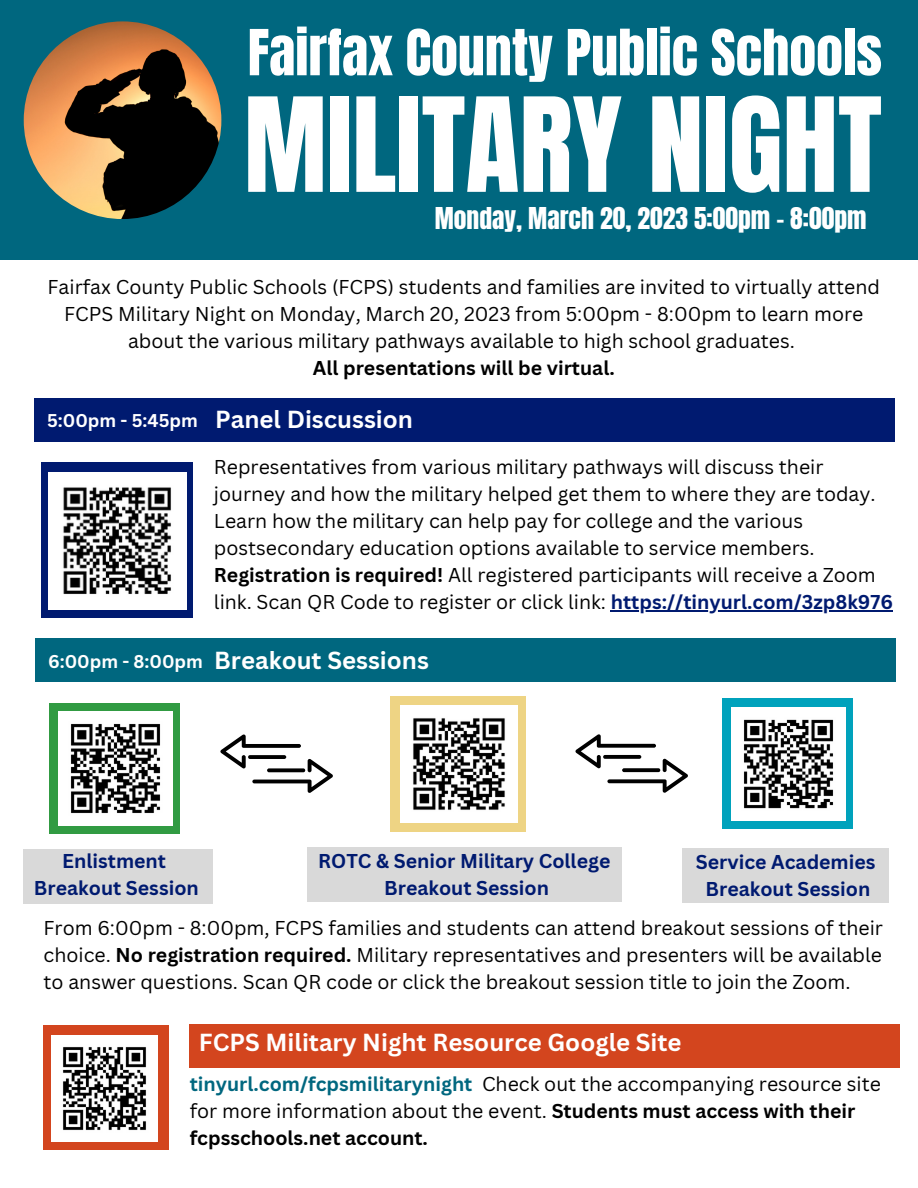
<style>
.page{position:relative;width:918px;height:1188px;background:#fff}
.page>*{position:absolute;margin:0;border:0;box-sizing:border-box;transform-origin:0 0}
.t1{font:111.15px "Anton";color:#fff}
.t2{font:54px "Anton";color:#fff}
.t3{font:25.65px "Anton";color:#fff}
.t4{font:700 24px "Canva Sans";color:#fff}
.t5{font:19.5px/27px "Canva Sans";color:#000}
.t6{font:700 19.5px/27px "Canva Sans";color:#001a70;text-align:center}
.t7{font:700 19.5px "Canva Sans";color:#000}
.t8{font:700 18px "Canva Sans";color:#fff}
.s1{font-weight:700}
.s2{font-weight:700;color:#001a70}
.s3{font-weight:700;color:#00677f}
</style>
<div class="page">
<div style="left:0;top:0;width:918px;height:259px;background:#00677f"></div>
<img style="left:24px;top:21px;width:197px;height:198px;border-radius:50%">
<div style="left:41px;top:463px;width:152px;height:155px;background:#001a70"></div>
<div style="left:49px;top:703px;width:130px;height:130px;background:#319b42"></div>
<img style="left:59px;top:712px;width:113px;height:113px">
<div style="left:391px;top:696px;width:135px;height:135px;background:#eed484"></div>
<img style="left:400px;top:705px;width:117px;height:117px">
<div style="left:722px;top:698px;width:131px;height:131px;background:#00a2bc"></div>
<img style="left:731px;top:707px;width:114px;height:114px">
<div style="left:44px;top:1026px;width:125px;height:124px;background:#d3451e"></div>
<img style="left:51px;top:1035px;width:106px;height:106px">
<div style="left:34px;top:399px;width:860px;height:43px;background:#001a70"></div>
<div style="left:35px;top:639px;width:860px;height:43px;background:#00677f"></div>
<div style="left:190px;top:1024px;width:710px;height:43px;background:#d3451e"></div>
<svg style="left:575px;top:734px;width:113px;height:59px"></svg>
<svg style="left:220px;top:734px;width:113px;height:59px"></svg>
<div style="left:24px;top:849px;width:189px;height:54px;background:#d9d9d9"></div>
<div style="left:308px;top:847px;width:314px;height:54px;background:#d9d9d9"></div>
<div style="left:682px;top:848px;width:206px;height:54px;background:#d9d9d9"></div>
<img style="left:49px;top:472px;width:137px;height:137px">
<hr style="left:611px;top:610px;width:282px;height:2px;background:#001a70">
<h2 class="t2" style="left:248px;top:14px;width:636px">Fairfax County Public Schools</h2>
<h1 class="t1" style="left:244px;top:65px;width:640px">MILITARY NIGHT</h1>
<h3 class="t3" style="left:435px;top:199px;width:433px">Monday, March 20, 2023 5:00pm - 8:00pm</h3>
<p class="t5" style="left:48px;top:273px;width:834px;text-align:center">Fairfax County Public Schools (FCPS) students and families are invited to virtually attend<br>FCPS Military Night on Monday, March 20, 2023 from 5:00pm - 8:00pm to learn more about the various military pathways available to high school graduates.</p>
<p class="t7" style="left:313px;top:354px;width:303px">All presentations will be virtual.</p>
<p class="t8" style="left:47px;top:408px;width:152px">5:00pm - 5:45pm</p>
<p class="t4" style="left:215px;top:402px;width:199px">Panel Discussion</p>
<p class="t5" style="left:214px;top:453px;width:681px">Representatives from various military pathways will discuss their journey and how the military helped get them to where they are today.<br>Learn how the military can help pay for college and the various postsecondary education options available to service members.<br><span class="s1">Registration is required!</span> All registered participants will receive a Zoom link. Scan QR Code to register or click link: <span class="s2">https://tinyurl.com/3zp8k976</span></p>
<p class="t8" style="left:48px;top:648px;width:156px">6:00pm - 8:00pm</p>
<p class="t4" style="left:214px;top:644px;width:216px">Breakout Sessions</p>
<p class="t6" style="left:34px;top:847px;width:166px">Enlistment<br>Breakout Session</p>
<p class="t6" style="left:318px;top:847px;width:294px">ROTC &amp; Senior Military College<br>Breakout Session</p>
<p class="t6" style="left:696px;top:848px;width:181px">Service Academies<br>Breakout Session</p>
<p class="t5" style="left:44px;top:914px;width:841px;text-align:justify">From 6:00pm - 8:00pm, FCPS families and students can attend breakout sessions of their choice. <span class="s1">No registration required.</span> Military representatives and presenters will be available to answer questions. Scan QR code or click the breakout session title to join the Zoom.</p>
<p class="t4" style="left:199px;top:1026px;width:484px">FCPS Military Night Resource Google Site</p>
<p class="t5" style="left:190px;top:1070px;width:693px"><span class="s3">tinyurl.com/fcpsmilitarynight</span> Check out the accompanying resource site for more information about the event. <span class="s1">Students must access with their fcpsschools.net account.</span></p>
</div>
